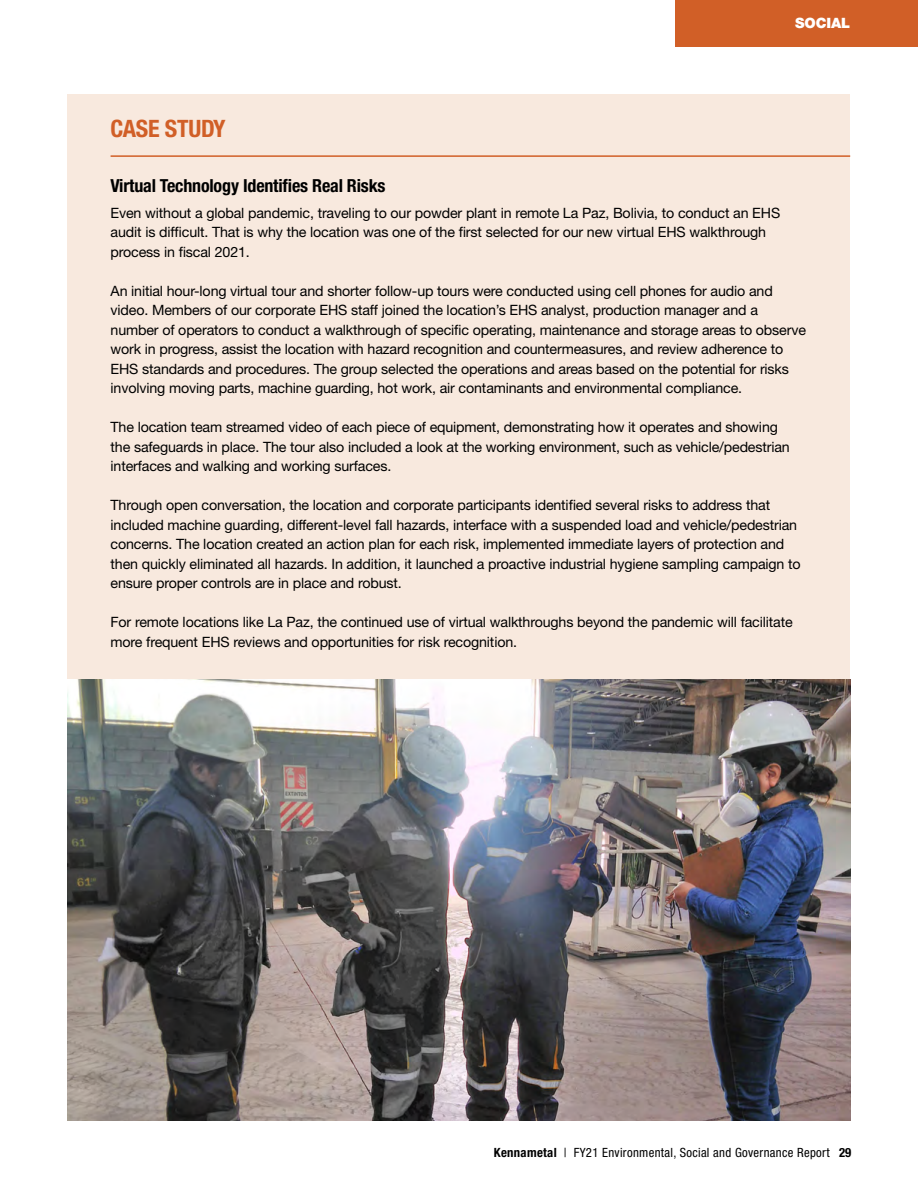
<style>
.page{position:relative;width:918px;height:1188px;background:#fff}
.page>*{position:absolute;margin:0;border:0;box-sizing:border-box;transform-origin:0 0}
.t1{font:700 condensed 24px "Helvetica Neue LT Pro";letter-spacing:-.01em;color:#d15f27}
.t2{font:700 condensed 18px "Helvetica Neue LT Pro";letter-spacing:-.01em;color:#000}
.t3{font:14.25px/19.5px "Helvetica Neue LT Pro";letter-spacing:-.01em;color:#000}
.t4{font:900 14.25px "Helvetica Neue LT Pro";letter-spacing:-.01em;color:#fff}
.t5{font:condensed 12.75px "Helvetica Neue LT Pro";letter-spacing:.025em;color:#000}
.s1{font-weight:700}
</style>
<div class="page">
<div style="left:675px;top:0;width:243px;height:46px;background:#d15f27"></div>
<div style="left:68px;top:94px;width:782px;height:1026px;background:#f8e9de"></div>
<img style="left:68px;top:679px;width:782px;height:441px">
<hr style="left:111px;top:155px;width:739px;height:2px;background:#d15f27">
<h1 class="t1" style="left:111px;top:114px;width:117px">CASE STUDY</h1>
<p class="t4" style="left:795px;top:14px;width:56px">SOCIAL</p>
<p class="t2" style="left:111px;top:174px;width:276px">Virtual Technology Identifies Real Risks</p>
<p class="t3" style="left:111px;top:203px;width:671px">Even without a global pandemic, traveling to our powder plant in remote La Paz, Bolivia, to conduct an EHS audit is difficult. That is why the location was one of the first selected for our new virtual EHS walkthrough process in fiscal 2021.</p>
<p class="t3" style="left:111px;top:281px;width:697px">An initial hour-long virtual tour and shorter follow-up tours were conducted using cell phones for audio and video. Members of our corporate EHS staff joined the location’s EHS analyst, production manager and a number of operators to conduct a walkthrough of specific operating, maintenance and storage areas to observe work in progress, assist the location with hazard recognition and countermeasures, and review adherence to EHS standards and procedures. The group selected the operations and areas based on the potential for risks involving moving parts, machine guarding, hot work, air contaminants and environmental compliance.</p>
<p class="t3" style="left:111px;top:417px;width:681px">The location team streamed video of each piece of equipment, demonstrating how it operates and showing the safeguards in place. The tour also included a look at the working environment, such as vehicle/pedestrian interfaces and walking and working surfaces.</p>
<p class="t3" style="left:111px;top:495px;width:692px">Through open conversation, the location and corporate participants identified several risks to address that included machine guarding, different-level fall hazards, interface with a suspended load and vehicle/pedestrian concerns. The location created an action plan for each risk, implemented immediate layers of protection and then quickly eliminated all hazards. In addition, it launched a proactive industrial hygiene sampling campaign to ensure proper controls are in place and robust.</p>
<p class="t3" style="left:111px;top:612px;width:684px">For remote locations like La Paz, the continued use of virtual walkthroughs beyond the pandemic will facilitate more frequent EHS reviews and opportunities for risk recognition.</p>
<p class="t5" style="left:494px;top:1145px;width:359px"><span class="s1">Kennametal</span> | FY21 Environmental, Social and Governance Report <span class="s1">29</span></p>
</div>
